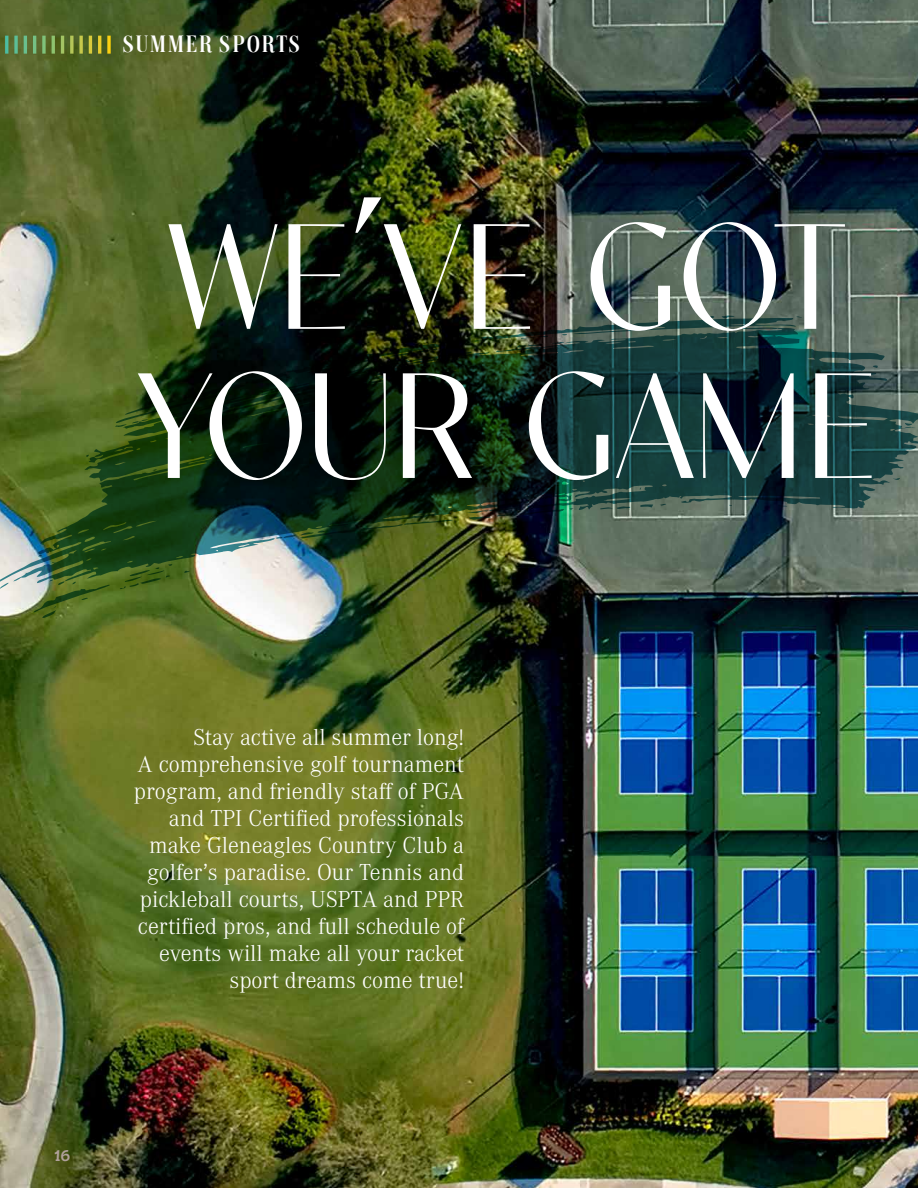
<style>
.page{position:relative;width:918px;height:1188px;background:#fff}
.page>*{position:absolute;margin:0;border:0;box-sizing:border-box;transform-origin:0 0}
.t1{font:300 149.4px/149.1px "Contralto Big";color:#fff}
.t2{font:300 24px/27px "Corporate A Pro";color:#fff;text-align:right}
.t3{font:700 24px "Magazine";color:#fff}
.t4{font:italic 700 16.5px "Ernestine Pro";color:#b0a19b}
.s1{font-size:213.45px}
</style>
<div class="page">
<img style="left:0;top:0;width:918px;height:1188px">
<svg style="left:0;top:36px;width:1px;height:18px"></svg>
<hr style="left:5px;top:36px;width:3px;height:18px;background:#fff">
<svg style="left:14px;top:36px;width:4px;height:18px"></svg>
<hr style="left:24px;top:36px;width:3px;height:18px;background:#fff">
<hr style="left:33px;top:36px;width:3px;height:18px;background:#fff">
<svg style="left:42px;top:36px;width:4px;height:18px"></svg>
<hr style="left:52px;top:36px;width:3px;height:18px;background:#fff">
<hr style="left:61px;top:36px;width:3px;height:18px;background:#fff">
<svg style="left:70px;top:36px;width:4px;height:18px"></svg>
<svg style="left:79px;top:36px;width:4px;height:18px"></svg>
<hr style="left:89px;top:36px;width:3px;height:18px;background:#fff">
<hr style="left:98px;top:36px;width:3px;height:18px;background:#fff">
<svg style="left:107px;top:36px;width:4px;height:18px"></svg>
<img style="left:0;top:315px;width:918px;height:303px">
<p class="t3" style="left:121px;top:35px;width:181px">SUMMER SPORTS</p>
<h1 class="t1" style="left:136px;top:191px;width:742px">WE<span class="s1">´</span>VE GOT<br>YOUR GAME</h1>
<p class="t4" style="left:54px;top:1145px;width:18px">16</p>
<p class="t2" style="left:134px;top:723px;width:332px">Stay active all summer long!<br>A comprehensive golf tournament program, and friendly staff of PGA and TPI Certified professionals make Gleneagles Country Club a golfer’s paradise. Our Tennis and pickleball courts, USPTA and PPR certified pros, and full schedule of events will make all your racket sport dreams come true!</p>
</div>
